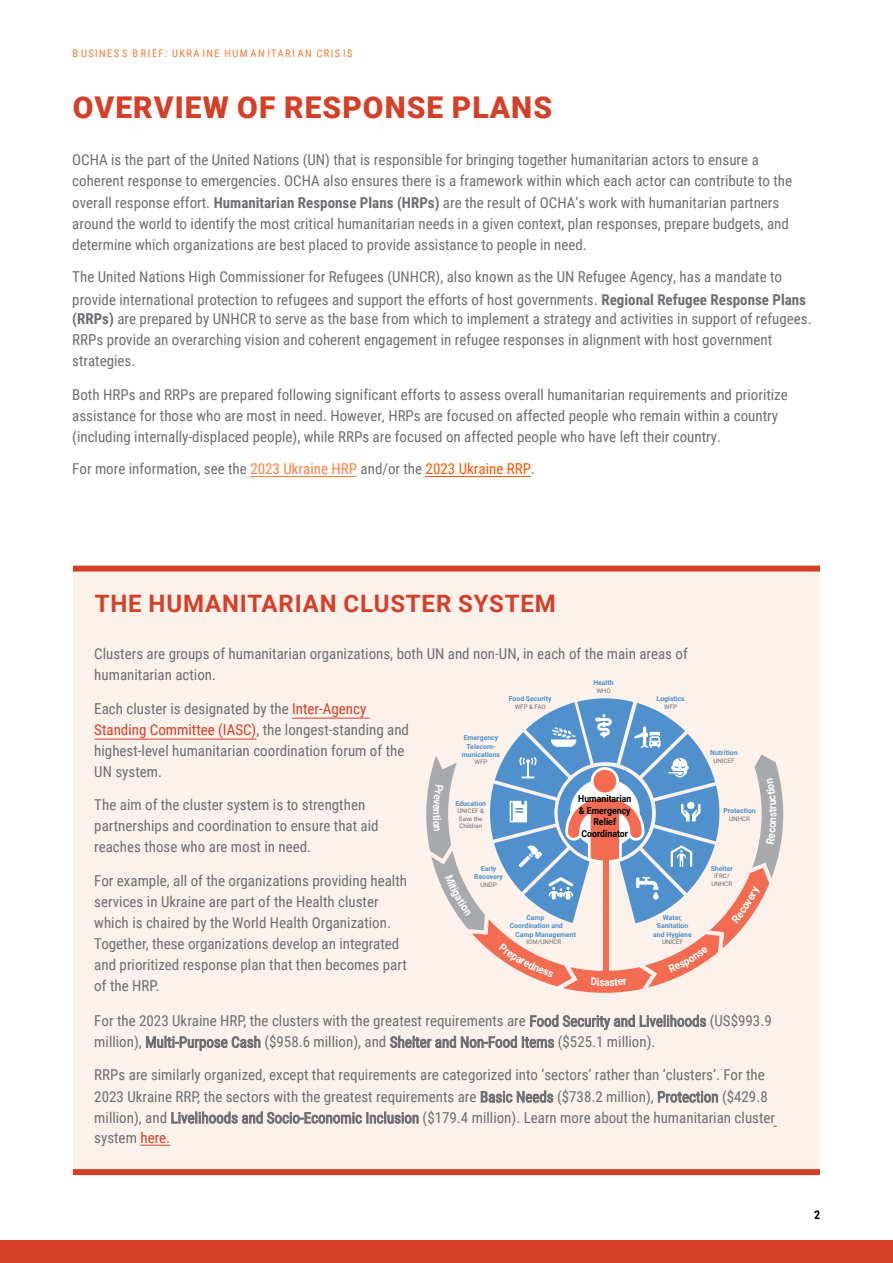
<style>
.page{position:relative;width:893px;height:1263px;background:#fff}
.page>*{position:absolute;margin:0;border:0;box-sizing:border-box;transform-origin:0 0}
.t1{font:900 30px "Roboto";letter-spacing:.035em;color:#d63f27}
.t2{font:700 24px "Roboto";letter-spacing:.035em;color:#d63f27}
.t3{font:15px/21px "Roboto Condensed";color:#6d6e71}
.t4{font:700 12px "Roboto Condensed";color:#000}
.t5{font:700 11.1px "Roboto";color:#fff;scale:.9 1}
.t6{font:10.5px "Roboto Condensed";letter-spacing:.135em;color:#f47932}
.t7{font:700 9.6px/11.6px "Roboto";color:#000;text-align:center;scale:.9 1}
.t8{font:700 6.9px/8.2px "Roboto";color:#5091cd;text-align:center}
.t9{font:6.15px/7.5px "Roboto";color:#6d6e71}
.s1{font-weight:700}
.s2{color:#ff8040}
.s3{color:#f50}
.s4{color:#d63f27}
.s5{font-style:inherit}
</style>
<div class="page">
<div style="left:0;top:1241px;width:893px;height:22px;background:#d63f27"></div>
<hr style="left:426px;top:476px;width:105px;height:1px;background:#f50">
<hr style="left:250px;top:476px;width:107px;height:1px;background:#ff8040">
<div style="left:73px;top:569px;width:747px;height:603px;background:#fcf1eb"></div>
<div style="left:73px;top:566px;width:747px;height:6px;background:#d63f27"></div>
<div style="left:73px;top:1169px;width:747px;height:6px;background:#d63f27"></div>
<hr style="left:292px;top:718px;width:78px;height:1px;background:#d63f27">
<hr style="left:94px;top:739px;width:162px;height:1px;background:#d63f27">
<hr style="left:140px;top:1145px;width:30px;height:1px;background:#d63f27">
<svg style="left:506px;top:698px;width:197px;height:56px;fill:#5091cd"></svg>
<svg style="left:551px;top:727px;width:25px;height:20px"></svg>
<svg style="left:595px;top:714px;width:17px;height:24px"></svg>
<svg style="left:634px;top:726px;width:27px;height:22px"></svg>
<svg style="left:426px;top:754px;width:357px;height:239px"></svg>
<p class="t6" style="left:72px;top:46px;width:282px">B USINES S B RIEF: UKRA INE HUM AN ITARI AN CRIS IS</p>
<h1 class="t1" style="left:73px;top:86px;width:481px">OVERVIEW OF RESPONSE PLANS</h1>
<p class="t3" style="left:72px;top:148px;width:721px;line-height:21.9px">OCHA is the part of the United Nations (UN) that is responsible for bringing together humanitarian actors to ensure a coherent response to emergencies. OCHA also ensures there is a framework within which each actor can contribute to the overall response effort. <span class="s1">Humanitarian Response Plans (HRPs)</span> are the result of OCHA’s work with humanitarian partners</p>
<p class="t3" style="left:72px;top:212px;width:718px">around the world to identify the most critical humanitarian needs in a given context, plan responses, prepare budgets, and determine which organizations are best placed to provide assistance to people in need.</p>
<p class="t3" style="left:72px;top:265px;width:735px;line-height:22.5px">The United Nations High Commissioner for Refugees (UNHCR), also known as the UN Refugee Agency, has a mandate to provide international protection to refugees and support the efforts of host governments. <span class="s1">Regional Refugee Response Plans</span></p>
<p class="t3" style="left:72px;top:308px;width:741px"><span class="s1">(RRPs)</span> are prepared by UNHCR to serve as the base from which to implement a strategy and activities in support of refugees.<br>RRPs provide an overarching vision and coherent engagement in refugee responses in alignment with host government strategies.</p>
<p class="t3" style="left:72px;top:384px;width:717px">Both HRPs and RRPs are prepared following significant efforts to assess overall humanitarian requirements and prioritize assistance for those who are most in need. However, HRPs are focused on affected people who remain within a country (including internally-displaced people), while RRPs are focused on affected people who have left their country.</p>
<p class="t3" style="left:72px;top:458px;width:464px">For more information, see the <span class="s2">2023 Ukraine HRP</span> and/or the <span class="s3">2023 Ukraine RRP</span>.</p>
<h2 class="t2" style="left:95px;top:587px;width:463px">THE HUMANITARIAN CLUSTER SYSTEM</h2>
<p class="t3" style="left:94px;top:642px;width:595px">Clusters are groups of humanitarian organizations, both UN and non-UN, in each of the main areas of humanitarian action.</p>
<p class="t3" style="left:94px;top:697px;width:316px">Each cluster is designated by the <span class="s4">Inter-Agency Standing Committee (IASC)</span>, the longest-standing and highest-level humanitarian coordination forum of the UN system.</p>
<p class="t3" style="left:94px;top:794px;width:286px">The aim of the cluster system is to strengthen partnerships and coordination to ensure that aid reaches those who are most in need.</p>
<p class="t3" style="left:94px;top:870px;width:314px">For example, all of the organizations providing health services in Ukraine are part of the Health cluster which is chaired by the World Health Organization.<br>Together, these organizations develop an integrated and prioritized response plan that then becomes part of the HRP.</p>
<p class="t3" style="left:94px;top:1010px;width:679px">For the 2023 Ukraine HRP, the clusters with the greatest requirements are <span class="s5">Food Security and Livelihoods</span> (US$993.9 million), <span class="s5">Multi-Purpose Cash</span> ($958.6 million), and <span class="s5">Shelter and Non-Food Items</span> ($525.1 million).</p>
<p class="t3" style="left:94px;top:1062px;width:675px;line-height:22.5px">RRPs are similarly organized, except that requirements are categorized into ‘sectors’ rather than ‘clusters’. For the<br>2023 Ukraine RRP, the sectors with the greatest requirements are <span class="s5">Basic Needs</span> ($738.2 million), <span class="s5">Protection</span> ($429.8</p>
<p class="t3" style="left:94px;top:1107px;width:682px;line-height:19.5px">million), and <span class="s5">Livelihoods and Socio-Economic Inclusion</span> ($179.4 million). Learn more about the humanitarian cluster system <span class="s4">here.</span></p>
<p class="t8" style="left:593px;top:678px;width:22px">Health</p>
<p class="t9" style="left:596px;top:687px;width:16px">WHO</p>
<p class="t8" style="left:509px;top:694px;width:44px">Food Security</p>
<p class="t9" style="left:515px;top:702px;width:33px">WFP &amp; FAO</p>
<p class="t8" style="left:657px;top:694px;width:30px">Logistics</p>
<p class="t9" style="left:664px;top:702px;width:14px">WFP</p>
<p class="t8" style="left:462px;top:733px;width:40px">Emergency<br>Telecom&shy;munications</p>
<p class="t9" style="left:475px;top:758px;width:14px">WFP</p>
<p class="t8" style="left:710px;top:748px;width:29px">Nutrition</p>
<p class="t9" style="left:713px;top:756px;width:23px">UNICEF</p>
<p class="t7" style="left:578px;top:793px;width:61px">Humanitarian &amp; Emergency<br>Relief<br>Coordinator</p>
<p class="t8" style="left:455px;top:799px;width:32px">Education</p>
<p class="t9" style="left:457px;top:807px;width:28px">UNICEF &amp;<br>Save the<br>Children</p>
<p class="t8" style="left:723px;top:806px;width:34px">Protection</p>
<p class="t9" style="left:729px;top:814px;width:22px">UNHCR</p>
<p class="t5" style="left:765px;top:817px;width:7px;rotate:-90deg">s</p>
<p class="t8" style="left:711px;top:864px;width:24px">Shelter</p>
<p class="t9" style="left:711px;top:872px;width:22px;text-align:center">IFRC/<br>UNHCR</p>
<p class="t8" style="left:474px;top:864px;width:30px">Early<br>Recovery</p>
<p class="t9" style="left:480px;top:880px;width:18px">UNDP</p>
<p class="t8" style="left:526px;top:913px;width:20px">Camp</p>
<p class="t8" style="left:510px;top:921px;width:55px">Coordination and</p>
<p class="t8" style="left:515px;top:930px;width:62px">Camp Management</p>
<p class="t9" style="left:527px;top:938px;width:36px">IOM/UNHCR</p>
<p class="t8" style="left:653px;top:913px;width:40px">Water,<br>Sanitation and Hygiene</p>
<p class="t9" style="left:662px;top:938px;width:23px">UNICEF</p>
<p class="t4" style="left:814px;top:1206px;width:8px">2</p>
</div>
